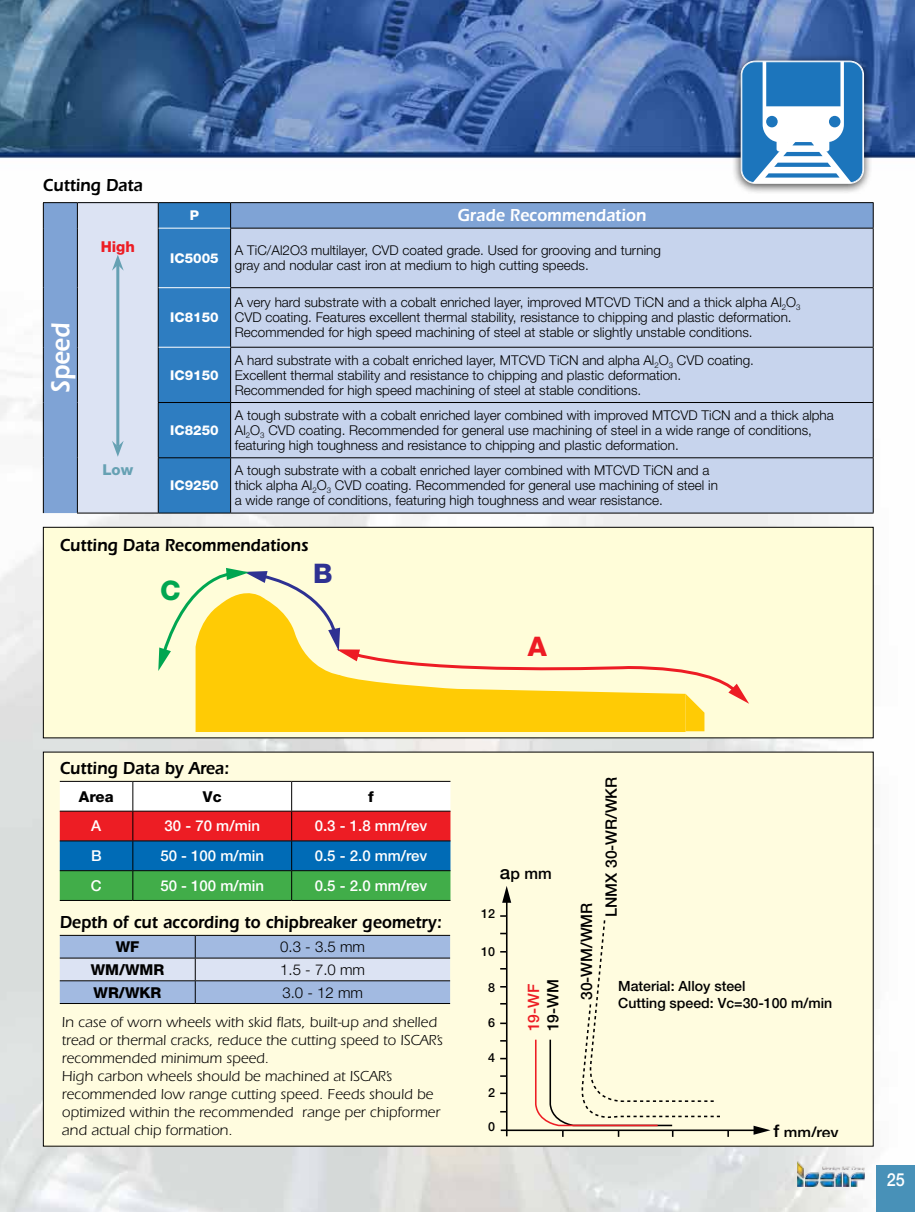
<style>
.page{position:relative;width:915px;height:1212px;background:#fff}
.page>*{position:absolute;margin:0;border:0;box-sizing:border-box;transform-origin:0 0}
.t1{font:600 27px "ITC Eras Std";color:#fff;scale:.9 1}
.t2{font:800 27px "Helvetica Neue LT Std";color:#ed1c24}
.t3{font:800 27px "Helvetica Neue LT Std";color:#2e3192}
.t4{font:800 27px "Helvetica Neue LT Std";color:#00a651}
.t5{font:600 18px "ITC Eras Std";color:#000;scale:.9 1}
.t6{font:600 18px "ITC Eras Std";color:#fff;scale:.9 1}
.t7{font:500 18px "Helvetica Neue LT Std";color:#fff;scale:.9 1}
.t8{font:500 15.6px/33.9px "Helvetica Neue LT Std";color:#000}
.t9{font:500 15.6px "Helvetica Neue LT Std";color:#ed1d24}
.t10{font:15px/18px "ITC Eras Std";color:#000}
.t11{font:500 15px "Helvetica Neue LT Std";color:#fff}
.t12{font:300 15px "Helvetica Neue LT Std";color:#000}
.t13{font:800 15px "Helvetica Neue LT Std";color:#000}
.t14{font:800 15px "Helvetica Neue LT Std";color:#ed1d24}
.t15{font:800 15px "Helvetica Neue LT Std";color:#66a1b3}
.t16{font:500 14.1px/17px "Helvetica Neue LT Std";color:#000}
.t17{font:300 13.5px/15px "Helvetica Neue LT Std";color:#000}
.t18{font:800 13.5px "Helvetica Neue LT Std";color:#fff}
.t19{font:500 12.6px "Helvetica Neue LT Std";color:#000}
.s1{font-size:18.75px}
</style>
<div class="page">
<img style="left:0;top:0;width:914px;height:1212px">
<div style="left:44px;top:203px;width:828px;height:310px;background:#7fa3d5"></div>
<div style="left:77px;top:203px;width:81px;height:310px;background:#dce3f3"></div>
<div style="left:231px;top:229px;width:641px;height:284px;background:#c7d4ed"></div>
<hr style="left:230px;top:287px;width:643px;height:1px;background:#000">
<hr style="left:230px;top:347px;width:643px;height:1px;background:#000">
<hr style="left:230px;top:402px;width:643px;height:1px;background:#000">
<hr style="left:230px;top:457px;width:643px;height:1px;background:#000">
<hr style="left:77px;top:202px;width:81px;height:1px;background:#000">
<hr style="left:158px;top:202px;width:72px;height:1px;background:#000">
<hr style="left:872px;top:228px;width:1px;height:59px;background:#000">
<hr style="left:872px;top:288px;width:1px;height:59px;background:#000">
<hr style="left:872px;top:348px;width:1px;height:54px;background:#000">
<hr style="left:872px;top:403px;width:1px;height:54px;background:#000">
<div style="left:158px;top:203px;width:73px;height:310px;background:#2e7dc1"></div>
<hr style="left:872px;top:458px;width:1px;height:55px;background:#000">
<hr style="left:77px;top:513px;width:81px;height:1px;background:#000">
<hr style="left:158px;top:513px;width:72px;height:1px;background:#000">
<hr style="left:230px;top:513px;width:643px;height:1px;background:#000">
<hr style="left:230px;top:202px;width:643px;height:1px;background:#000">
<svg style="left:872px;top:203px;width:1px;height:25px"></svg>
<hr style="left:230px;top:228px;width:643px;height:1px;background:#000">
<svg style="left:43px;top:203px;width:1px;height:25px"></svg>
<hr style="left:43px;top:228px;width:1px;height:60px;background:#000">
<hr style="left:43px;top:288px;width:1px;height:59px;background:#000">
<hr style="left:43px;top:347px;width:1px;height:55px;background:#000">
<hr style="left:43px;top:402px;width:1px;height:56px;background:#000">
<hr style="left:43px;top:458px;width:1px;height:55px;background:#000">
<hr style="left:43px;top:202px;width:34px;height:1px;background:#000">
<svg style="left:77px;top:203px;width:1px;height:25px"></svg>
<hr style="left:77px;top:228px;width:1px;height:60px;background:#000">
<hr style="left:77px;top:288px;width:1px;height:59px;background:#000">
<hr style="left:77px;top:347px;width:1px;height:55px;background:#000">
<hr style="left:77px;top:402px;width:1px;height:56px;background:#000">
<hr style="left:77px;top:458px;width:1px;height:55px;background:#000">
<hr style="left:116px;top:265px;width:3px;height:181px;background:#66a1b3">
<svg style="left:112px;top:441px;width:12px;height:16px"></svg>
<svg style="left:112px;top:255px;width:12px;height:16px"></svg>
<div style="left:43px;top:527px;width:829px;height:211px;background:#fffdd9"></div>
<div style="left:43px;top:527px;width:830px;height:211px;border:1px solid #000"></div>
<svg style="left:158px;top:568px;width:590px;height:163px"></svg>
<div style="left:43px;top:752px;width:829px;height:394px;background:#fffcdf"></div>
<svg style="left:60px;top:781px;width:390px;height:119px;background:#858783"></svg>
<hr style="left:60px;top:900px;width:73px;height:1px;background:#000">
<hr style="left:133px;top:900px;width:158px;height:1px;background:#000">
<hr style="left:291px;top:900px;width:159px;height:1px;background:#000">
<svg style="left:60px;top:935px;width:390px;height:68px;background:#adbfdd"></svg>
<hr style="left:60px;top:1003px;width:135px;height:1px;background:#000">
<hr style="left:195px;top:1003px;width:255px;height:1px;background:#000">
<hr style="left:506px;top:900px;width:1px;height:236px;background:#000">
<svg style="left:502px;top:886px;width:9px;height:17px"></svg>
<hr style="left:500px;top:1129px;width:256px;height:2px;background:#000">
<svg style="left:753px;top:1126px;width:17px;height:9px"></svg>
<svg style="left:500px;top:915px;width:6px;height:2px"></svg>
<svg style="left:500px;top:1022px;width:6px;height:2px"></svg>
<svg style="left:500px;top:1075px;width:6px;height:2px"></svg>
<svg style="left:500px;top:1092px;width:6px;height:2px"></svg>
<svg style="left:534px;top:920px;width:187px;height:216px"></svg>
<div style="left:876px;top:1165px;width:38px;height:47px;background:#4891b8"></div>
<img style="left:796px;top:1161px;width:68px;height:26px">
<div style="left:731px;top:54px;width:141px;height:141px;background:#000;opacity:.75"></div>
<div style="left:740px;top:61px;width:123px;height:123px;border:2px solid #fff;border-radius:13px"></div>
<svg style="left:741px;top:61px;width:121px;height:122px"></svg>
<div style="left:828px;top:116px;width:12px;height:11px;background:#1c75bc;border-radius:50%"></div>
<div style="left:765px;top:116px;width:12px;height:11px;background:#1c75bc;border-radius:50%"></div>
<h2 class="t5" style="left:43px;top:174px;width:112px">Cutting Data</h2>
<p class="t14" style="left:101px;top:237px;width:36px">High</p>
<h1 class="t1" style="left:45px;top:393px;width:80px;rotate:-90deg">Speed</h1>
<p class="t15" style="left:102px;top:460px;width:32px">Low</p>
<p class="t18" style="left:190px;top:207px;width:11px">P</p>
<h2 class="t6" style="left:457px;top:204px;width:211px">Grade Recommendation</h2>
<p class="t18" style="left:170px;top:250px;width:50px">IC5005</p>
<p class="t17" style="left:235px;top:243px;width:427px">A TiC/Al2O3 multilayer, CVD coated grade. Used for grooving and turning gray and nodular cast iron at medium to high cutting speeds.</p>
<p class="t18" style="left:170px;top:309px;width:50px">IC8150</p>
<p class="t17" style="left:235px;top:295px;width:567px">A very hard substrate with a cobalt enriched layer, improved MTCVD TiCN and a thick alpha Al<sub>2</sub>O<sub>3<br></sub>CVD coating. Features excellent thermal stability, resistance to chipping and plastic deformation.<br>Recommended for high speed machining of steel at stable or slightly unstable conditions.</p>
<p class="t18" style="left:170px;top:367px;width:50px">IC9150</p>
<p class="t18" style="left:170px;top:422px;width:50px">IC8250</p>
<p class="t18" style="left:170px;top:477px;width:50px">IC9250</p>
<p class="t17" style="left:235px;top:352px;width:520px">A hard substrate with a cobalt enriched layer, MTCVD TiCN and alpha Al<sub>2</sub>O<sub>3</sub> CVD coating.<br>Excellent thermal stability and resistance to chipping and plastic deformation.<br>Recommended for high speed machining of steel at stable conditions.</p>
<p class="t17" style="left:235px;top:407px;width:600px">A tough substrate with a cobalt enriched layer combined with improved MTCVD TiCN and a thick alpha<br>Al<sub>2</sub>O<sub>3</sub> CVD coating. Recommended for general use machining of steel in a wide range of conditions, featuring high toughness and resistance to chipping and plastic deformation.</p>
<p class="t17" style="left:235px;top:463px;width:484px">A tough substrate with a cobalt enriched layer combined with MTCVD TiCN and a thick alpha Al<sub>2</sub>O<sub>3</sub> CVD coating. Recommended for general use machining of steel in a wide range of conditions, featuring high toughness and wear resistance.</p>
<h2 class="t5" style="left:60px;top:535px;width:277px">Cutting Data Recommendations</h2>
<h1 class="t4" style="left:160px;top:574px;width:22px">C</h1>
<h1 class="t3" style="left:313px;top:557px;width:21px">B</h1>
<h1 class="t2" style="left:527px;top:630px;width:21px">A</h1>
<h2 class="t5" style="left:60px;top:757px;width:190px">Cutting Data by Area:</h2>
<p class="t13" style="left:79px;top:787px;width:36px">Area</p>
<p class="t13" style="left:203px;top:787px;width:20px">Vc</p>
<p class="t13" style="left:368px;top:787px;width:7px">f</p>
<p class="t11" style="left:91px;top:817px;width:12px">A</p>
<p class="t11" style="left:164px;top:817px;width:97px">30 - 70 m/min</p>
<p class="t11" style="left:314px;top:817px;width:114px">0.3 - 1.8 mm/rev</p>
<p class="t11" style="left:91px;top:847px;width:12px">B</p>
<p class="t11" style="left:160px;top:847px;width:105px">50 - 100 m/min</p>
<p class="t11" style="left:314px;top:847px;width:114px">0.5 - 2.0 mm/rev</p>
<p class="t11" style="left:91px;top:876px;width:12px">C</p>
<p class="t11" style="left:160px;top:876px;width:105px">50 - 100 m/min</p>
<p class="t11" style="left:314px;top:876px;width:114px">0.5 - 2.0 mm/rev</p>
<h2 class="t5" style="left:60px;top:912px;width:426px">Depth of cut according to chipbreaker geometry:</h2>
<p class="t13" style="left:116px;top:938px;width:25px">WF</p>
<p class="t12" style="left:280px;top:937px;width:86px">0.3 - 3.5 mm</p>
<p class="t13" style="left:91px;top:960px;width:75px">WM/WMR</p>
<p class="t12" style="left:280px;top:960px;width:86px">1.5 - 7.0 mm</p>
<p class="t13" style="left:94px;top:983px;width:69px">WR/WKR</p>
<p class="t12" style="left:282px;top:983px;width:82px">3.0 - 12 mm</p>
<p class="t10" style="left:62px;top:1013px;width:382px">In case of worn wheels with skid flats, built-up and shelled tread or thermal cracks, reduce the cutting speed to ISCAR’s recommended minimum speed.<br>High carbon wheels should be machined at ISCAR’s recommended low range cutting speed. Feeds should be optimized within the recommended range per chipformer and actual chip formation.</p>
<p class="t8" style="left:594px;top:917px;width:142px;rotate:-90deg">LNMX 30-WR/WKR</p>
<p class="t8" style="left:500px;top:857px;width:53px"><span class="s1">a</span>p mm</p>
<p class="t8" style="left:535px;top:1000px;width:99px;text-indent:-31px;rotate:-90deg">19-WM<br>30-WM/WMR</p>
<p class="t19" style="left:481px;top:905px;width:15px">12</p>
<p class="t19" style="left:481px;top:944px;width:15px">10</p>
<p class="t19" style="left:488px;top:980px;width:8px">8</p>
<p class="t19" style="left:488px;top:1015px;width:8px">6</p>
<p class="t19" style="left:488px;top:1050px;width:8px">4</p>
<p class="t19" style="left:488px;top:1084px;width:8px">2</p>
<p class="t19" style="left:488px;top:1119px;width:8px">0</p>
<p class="t8" style="left:773px;top:1115px;width:67px"><span class="s1">f</span> mm/rev</p>
<p class="t16" style="left:618px;top:977px;width:215px">Material: Alloy steel<br>Cutting speed: Vc=30-100 m/min</p>
<p class="t9" style="left:524px;top:1031px;width:49px;rotate:-90deg">19-WF</p>
<h2 class="t7" style="left:886px;top:1169px;width:22px">25</h2>
</div>
